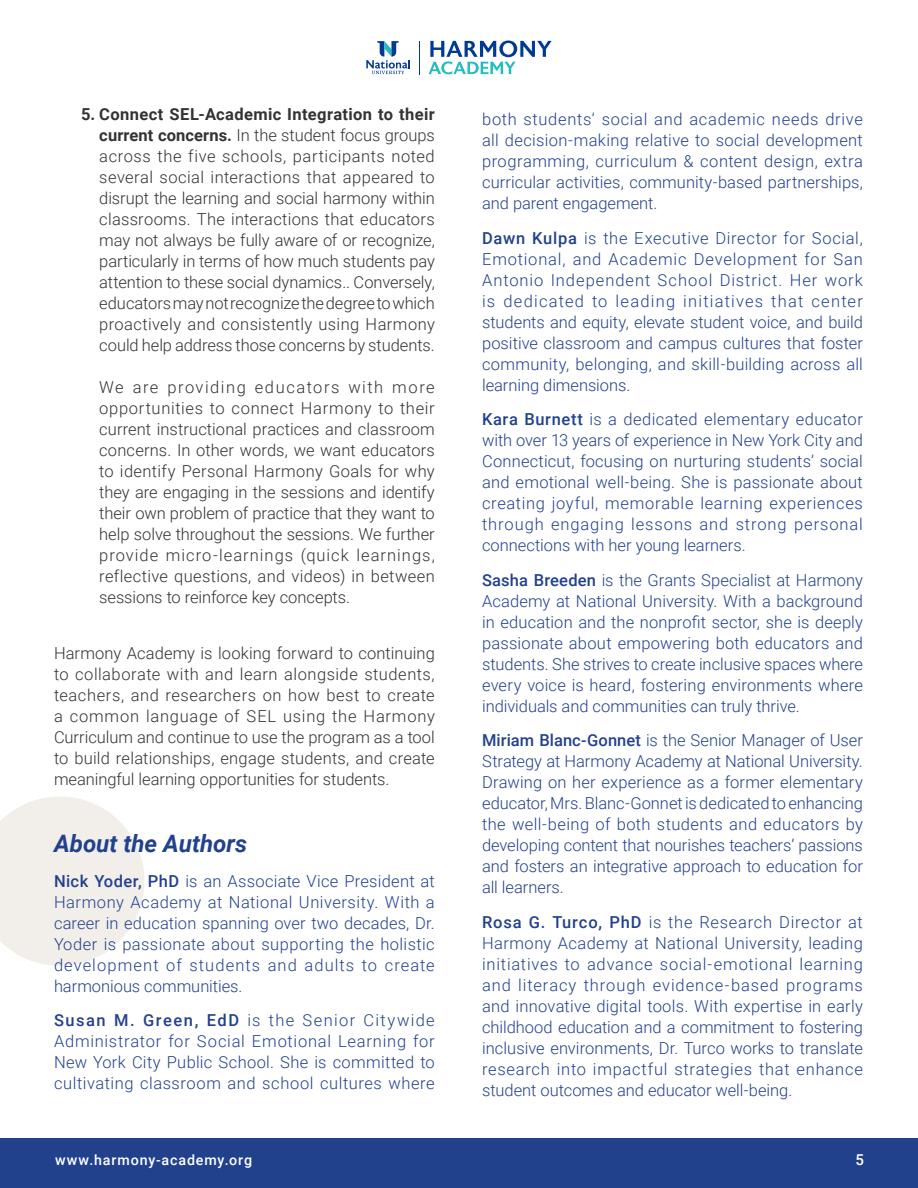
<style>
.page{position:relative;width:918px;height:1188px;background:#fff}
.page>*{position:absolute;margin:0;border:0;box-sizing:border-box;transform-origin:0 0}
.WP_-_body_text{font:italic 700 24px "Roboto";color:#22418d}
.WP_-_body_text-2{font:300 16.5px/21px "Roboto";color:#22418d;text-align:justify}
.WP_-_body_text-3{font:300 16.5px/21px "Roboto";color:#323332;text-align:justify}
.t1{font:500 15px "Roboto";color:#fff}
.t2{font:500 14.25px "Roboto";letter-spacing:.06em;color:#fff}
.s1{font-weight:700}
.s2{font-weight:500}
</style>
<div class="page">
<div style="left:0;top:1138px;width:918px;height:50px;background:#22418d"></div>
<svg style="left:366px;top:41px;width:44px;height:33px"></svg>
<hr style="left:419px;top:41px;width:1px;height:33px;background:#003a92">
<svg style="left:429px;top:40px;width:123px;height:34px"></svg>
<svg style="left:0;top:797px;width:144px;height:169px"></svg>
<p class="WP_-_body_text-3" style="left:99px;top:103px;width:337px;text-indent:-18px"><span class="s1">5. Connect SEL-Academic Integration to their current concerns.</span> In the student focus groups across the five schools, participants noted several social interactions that appeared to disrupt the learning and social harmony within classrooms. The interactions that educators may not always be fully aware of or recognize, particularly in terms of how much students pay attention to these social dynamics.. Conversely, educators may not recognize the degree to which proactively and consistently using Harmony could help address those concerns by students.</p>
<p class="WP_-_body_text-3" style="left:99px;top:376px;width:337px">We are providing educators with more opportunities to connect Harmony to their current instructional practices and classroom concerns. In other words, we want educators to identify Personal Harmony Goals for why they are engaging in the sessions and identify their own problem of practice that they want to help solve throughout the sessions. We further provide micro-learnings (quick learnings, reflective questions, and videos) in between sessions to reinforce key concepts.</p>
<p class="WP_-_body_text-3" style="left:54px;top:642px;width:382px">Harmony Academy is looking forward to continuing to collaborate with and learn alongside students, teachers, and researchers on how best to create a common language of SEL using the Harmony Curriculum and continue to use the program as a tool to build relationships, engage students, and create meaningful learning opportunities for students.</p>
<p class="WP_-_body_text" style="left:54px;top:827px;width:195px">About the Authors</p>
<p class="WP_-_body_text-2" style="left:54px;top:870px;width:382px"><span class="s2">Nick Yoder, PhD</span> is an Associate Vice President at Harmony Academy at National University. With a career in education spanning over two decades, Dr.<br>Yoder is passionate about supporting the holistic development of students and adults to create harmonious communities.</p>
<p class="WP_-_body_text-2" style="left:54px;top:1009px;width:382px"><span class="s2">Susan M. Green, EdD</span> is the Senior Citywide Administrator for Social Emotional Learning for New York City Public School. She is committed to cultivating classroom and school cultures where</p>
<p class="WP_-_body_text-2" style="left:482px;top:108px;width:382px">both students’ social and academic needs drive all decision-making relative to social development programming, curriculum &amp; content design, extra curricular activities, community-based partnerships, and parent engagement.</p>
<p class="WP_-_body_text-2" style="left:482px;top:227px;width:382px"><span class="s2">Dawn Kulpa</span> is the Executive Director for Social, Emotional, and Academic Development for San Antonio Independent School District. Her work is dedicated to leading initiatives that center students and equity, elevate student voice, and build positive classroom and campus cultures that foster community, belonging, and skill-building across all learning dimensions.</p>
<p class="WP_-_body_text-2" style="left:482px;top:408px;width:382px"><span class="s2">Kara Burnett</span> is a dedicated elementary educator with over 13 years of experience in New York City and Connecticut, focusing on nurturing students’ social and emotional well-being. She is passionate about creating joyful, memorable learning experiences through engaging lessons and strong personal connections with her young learners.</p>
<p class="WP_-_body_text-2" style="left:482px;top:569px;width:382px"><span class="s2">Sasha Breeden</span> is the Grants Specialist at Harmony Academy at National University. With a background in education and the nonprofit sector, she is deeply passionate about empowering both educators and students. She strives to create inclusive spaces where every voice is heard, fostering environments where individuals and communities can truly thrive.</p>
<p class="WP_-_body_text-2" style="left:482px;top:729px;width:382px"><span class="s2">Miriam Blanc-Gonnet</span> is the Senior Manager of User Strategy at Harmony Academy at National University.<br>Drawing on her experience as a former elementary educator, Mrs. Blanc-Gonnet is dedicated to enhancing the well-being of both students and educators by developing content that nourishes teachers’ passions and fosters an integrative approach to education for all learners.</p>
<p class="WP_-_body_text-2" style="left:482px;top:911px;width:382px"><span class="s2">Rosa G. Turco, PhD</span> is the Research Director at Harmony Academy at National University, leading initiatives to advance social-emotional learning and literacy through evidence-based programs and innovative digital tools. With expertise in early childhood education and a commitment to fostering inclusive environments, Dr. Turco works to translate research into impactful strategies that enhance student outcomes and educator well-being.</p>
<p class="t2" style="left:55px;top:1150px;width:199px">www.harmony-academy.org</p>
<p class="t1" style="left:855px;top:1150px;width:10px">5</p>
</div>
